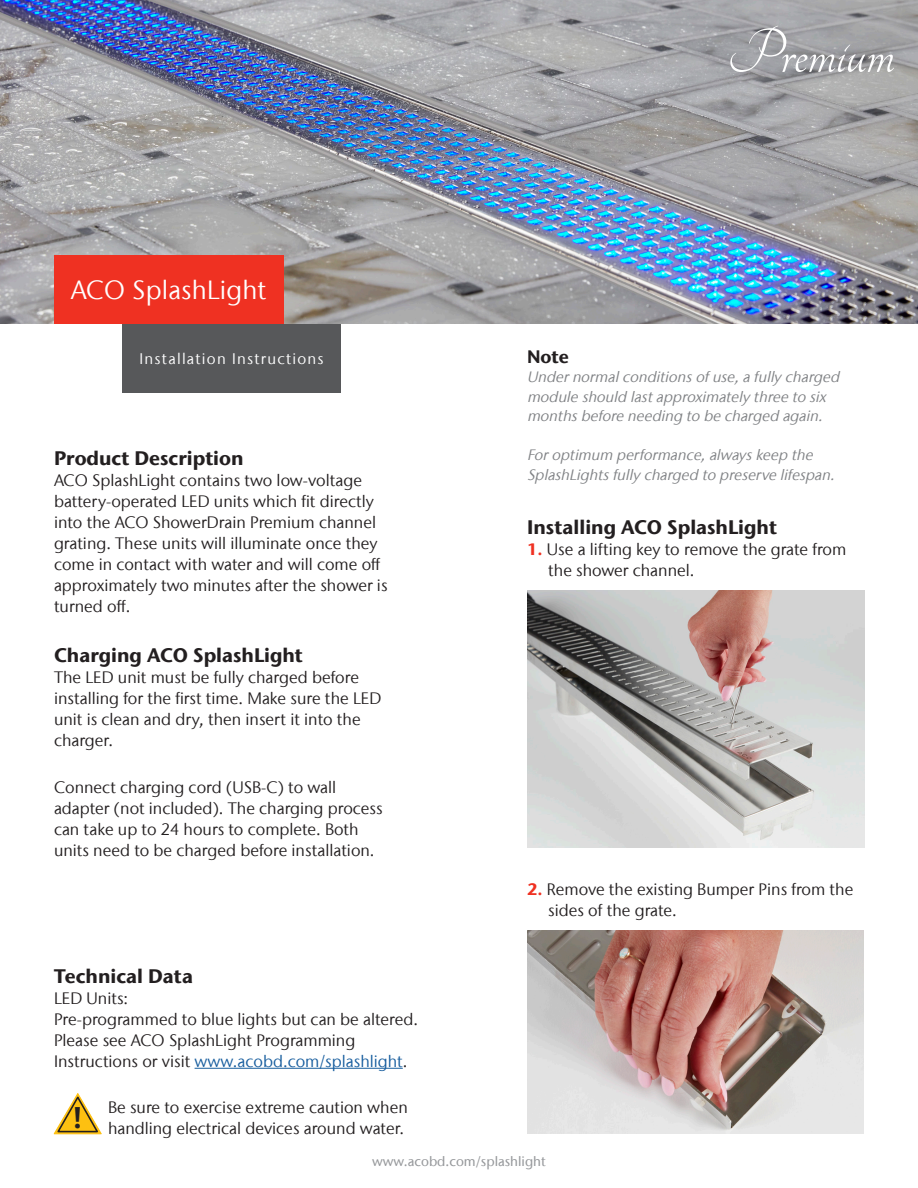
<style>
.page{position:relative;width:918px;height:1188px;background:#fff}
.page>*{position:absolute;margin:0;border:0;box-sizing:border-box;transform-origin:0 0}
.t1{font:68.1px "Tangerine";color:#fff}
.t2{font:700 28.5px "Stone Sans IIITC Com";color:#231f20}
.Cluster__Cover__Red{font:26.25px "Stone Sans IIITC Com";letter-spacing:.01em;color:#fff}
.t3{font:700 19.5px "Stone Sans IIITC Com";color:#231f20}
.t4{font:700 18px "Stone Sans IIITC Com";color:#231f20}
.t5{font:16.5px/21px "Stone Sans IIITC Com";color:#231f20}
.t6{font:16.5px "Stone Sans IIITC Com";color:#175d9e}
.Cluster__Cover__Gray{font:15.3px "Stone Sans IIITC Com";letter-spacing:.08em;color:#fff}
.t7{font:italic 15px/19.5px "Stone Sans IIITC Com";color:#808285}
.t8{font:500 13.5px "Stone Sans IIITC Com";color:#97999c}
.s1{font-weight:700;color:#ef3122}
.s2{color:#231f20}
</style>
<div class="page">
<img style="left:0;top:0;width:918px;height:324px">
<div style="left:54px;top:255px;width:230px;height:69px;background:#ef3122"></div>
<div style="left:123px;top:324px;width:218px;height:69px;background:#57585a"></div>
<img style="left:527px;top:591px;width:337px;height:257px">
<img style="left:527px;top:931px;width:336px;height:203px">
<hr style="left:195px;top:1068px;width:208px;height:1px;background:#175d9e">
<svg style="left:54px;top:1093px;width:48px;height:41px"></svg>
<p class="Cluster__Cover__Red" style="left:71px;top:273px;width:197px">ACO SplashLight</p>
<p class="t1" style="left:727px;top:20px;width:169px">Premium</p>
<p class="Cluster__Cover__Gray" style="left:140px;top:349px;width:186px">Installation Instructions</p>
<p class="t4" style="left:527px;top:345px;width:43px">Note</p>
<p class="t7" style="left:527px;top:367px;width:318px">Undernormalconditionsofuse,afully charged module should lastapproximately three to six monthsbefore needing to be charged again.</p>
<p class="t7" style="left:527px;top:445px;width:291px">Foroptimum performance,alwayskeep the</p>
<p class="t7" style="left:527px;top:464px;width:313px">SplashLightsfully charged to preserve lifespan.</p>
<p class="t3" style="left:527px;top:514px;width:251px">Installing ACO SplashLight</p>
<p class="t5" style="left:548px;top:538px;width:300px;text-indent:-21px"><span class="s1">1.</span> Use a lifting key to remove the grate from the shower channel.</p>
<p class="t3" style="left:54px;top:446px;width:191px">Product Description</p>
<p class="t5" style="left:54px;top:470px;width:328px">ACO SplashLight contains two low-voltage battery-operated LED units which fit directly into the ACO ShowerDrain Premium channel grating. These units will illuminate once they come in contact with water and will come off</p>
<p class="t5" style="left:54px;top:575px;width:335px">approximately two minutes after the shower is turned off.</p>
<p class="t3" style="left:54px;top:642px;width:250px">Charging ACO SplashLight</p>
<p class="t5" style="left:54px;top:666px;width:329px">The LED unit must be fully charged before installing for the first time. Make sure the LED unit is clean and dry, then insert it into the charger.</p>
<p class="t5" style="left:54px;top:776px;width:284px">Connect charging cord (USB-C) to wall</p>
<p class="t5" style="left:54px;top:797px;width:330px">adapter (not included). The charging process can take up to 24 hours to complete. Both units need to be charged before installation.</p>
<p class="t3" style="left:54px;top:963px;width:141px">Technical Data</p>
<p class="t5" style="left:54px;top:987px;width:76px">LED Units:</p>
<p class="t5" style="left:54px;top:1008px;width:366px">Pre-programmed to blue lights but can be altered.</p>
<p class="t5" style="left:54px;top:1029px;width:303px">Please see ACO SplashLight Programming</p>
<p class="t6" style="left:54px;top:1051px;width:355px"><span class="s2">Instructions or visit</span> www.acobd.com/splashlight<span class="s2">.</span></p>
<p class="t5" style="left:108px;top:1097px;width:301px">Be sure to exercise extreme caution when</p>
<p class="t2" style="left:72px;top:1100px;width:13px">!</p>
<p class="t5" style="left:108px;top:1118px;width:298px">handling electrical devices around water.</p>
<p class="t5" style="left:548px;top:878px;width:307px;text-indent:-21px"><span class="s1">2.</span> Remove the existing Bumper Pins from the sides of the grate.</p>
<p class="t8" style="left:372px;top:1153px;width:175px">www.acobd.com/splashlight</p>
</div>
